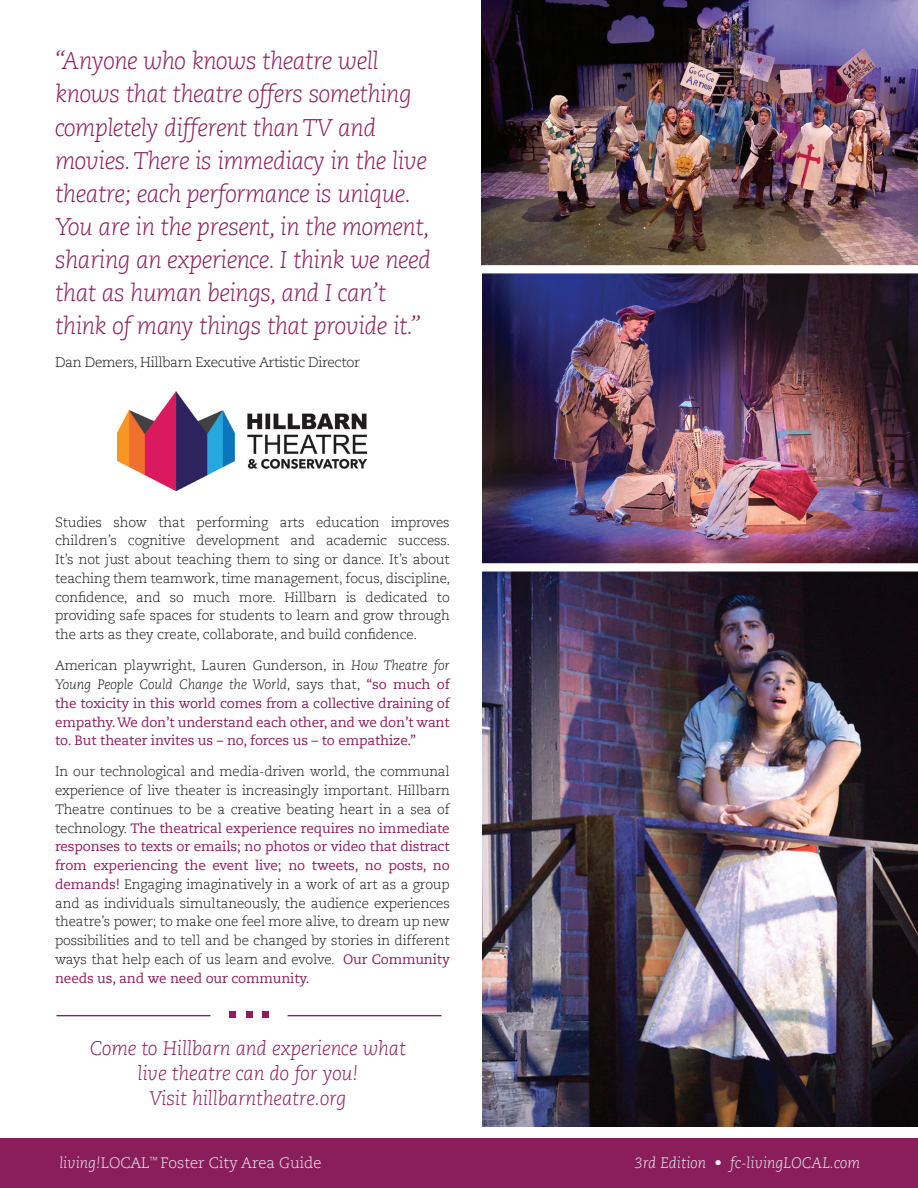
<style>
.page{position:relative;width:918px;height:1188px;background:#fff}
.page>*{position:absolute;margin:0;border:0;box-sizing:border-box;transform-origin:0 0}
.sidebar_monarch{font:italic 300 24px/33.2px "Caecilia LT Std";letter-spacing:-.025em;color:#8a1d5c}
.intro_14_meadow{font:italic 300 19.5px/24.8px "Caecilia LT Std";letter-spacing:-.01em;color:#8a1d5c;text-align:center}
.t1{font:300 15px "Caecilia LT Std";color:#ecedf2}
.t2{font:italic 300 15px "Caecilia LT Std";color:#ecedf2}
.listing_text{font:300 13.8px "Caecilia LT Std";letter-spacing:-.025em;color:#1b1919}
.article_text{font:300 13.5px/18.8px "Caecilia LT Std";letter-spacing:-.01em;color:#1b1919;text-align:justify}
.article_text-2{font:13.5px/18.8px "Caecilia LT Std";letter-spacing:-.01em;color:#8a1d5c;text-align:justify}
.s1{font-weight:300;color:#1b1919}
.s2{font-weight:300;font-style:italic;color:#1b1919}
.s3{font-weight:400;color:#8a1d5c}
.s4{font-style:italic}
</style>
<div class="page">
<div style="left:0;top:1138px;width:918px;height:50px;background:#8a1d5c"></div>
<img style="left:482px;top:0;width:436px;height:1127px">
<img style="left:117px;top:391px;width:249px;height:99px">
<hr style="left:56px;top:1015px;width:154px;height:1px;background:#8a1d5c">
<hr style="left:288px;top:1015px;width:154px;height:1px;background:#8a1d5c">
<svg style="left:230px;top:1012px;width:6px;height:6px"></svg>
<svg style="left:246px;top:1012px;width:6px;height:6px"></svg>
<svg style="left:262px;top:1012px;width:6px;height:6px"></svg>
<div style="left:468px;top:265px;width:450px;height:8px;background:#fff"></div>
<div style="left:468px;top:563px;width:450px;height:9px;background:#fff"></div>
<p class="sidebar_monarch" style="left:55px;top:45px;width:378px">“Anyone who knows theatre well knows that theatre offers something completely different than TV and movies. There is immediacy in the live theatre; each performance is unique.<br>You are in the present, in the moment, sharing an experience. I think we need that as human beings, and I can’t think of many things that provide it.”</p>
<p class="listing_text" style="left:55px;top:355px;width:306px">Dan Demers, Hillbarn Executive Artistic Director</p>
<p class="article_text" style="left:55px;top:513px;width:397px">Studies show that performing arts education improves children’s cognitive development and academic success.<br>It’s not just about teaching them to sing or dance. It’s about teaching them teamwork, time management, focus, discipline, confidence, and so much more. Hillbarn is dedicated to providing safe spaces for students to learn and grow through the arts as they create, collaborate, and build confidence.</p>
<p class="article_text-2" style="left:55px;top:656px;width:396px"><span class="s1">American playwright, Lauren Gunderson, in</span> <span class="s2">How Theatre for Young People Could Change the World</span><span class="s1">, says that,</span> “so much of the toxicity in this world comes from a collective draining of empathy. We don’t understand each other, and we don’t want to. But theater invites us – no, forces us – to empathize.”</p>
<p class="article_text" style="left:55px;top:763px;width:396px">In our technological and media-driven world, the communal experience of live theater is increasingly important. Hillbarn Theatre continues to be a creative beating heart in a sea of technology. <span class="s3">The theatrical experience requires no immediate responses to texts or emails; no photos or video that distract from experiencing the event live; no tweets, no posts, no demands!</span> Engaging imaginatively in a work of art as a group and as individuals simultaneously, the audience experiences theatre’s power; to make one feel more alive, to dream up new possibilities and to tell and be changed by stories in different ways that help each of us learn and evolve. <span class="s3">Our Community needs us, and we need our community.</span></p>
<p class="intro_14_meadow" style="left:90px;top:1037px;width:318px">Come to Hillbarn and experience what live theatre can do for you!<br>Visit hillbarntheatre.org</p>
<p class="t1" style="left:59px;top:1154px;width:264px"><span class="s4">living!</span>LOCAL<sup>™</sup> Foster City Area Guide</p>
<p class="t2" style="left:635px;top:1154px;width:227px">3rd Edition • fc-livingLOCAL.com</p>
</div>
